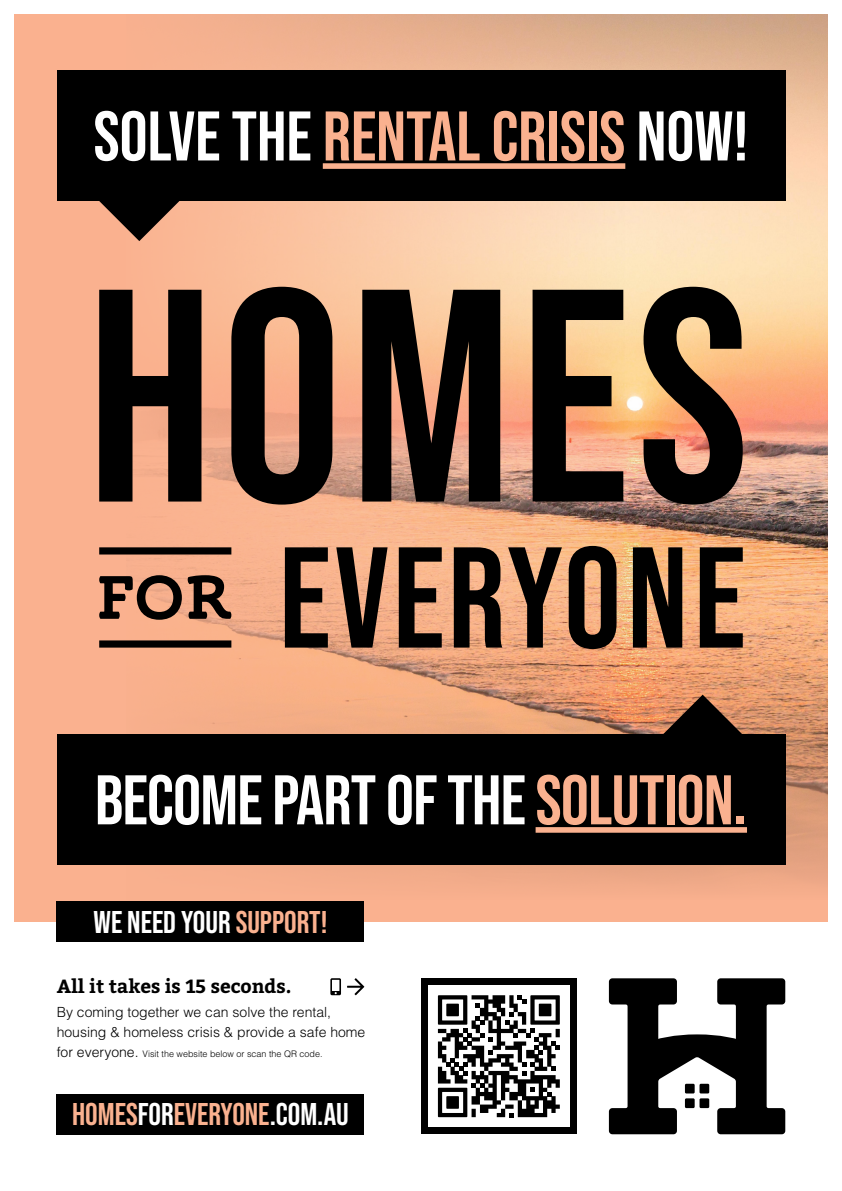
<style>
.page{position:relative;width:842px;height:1191px;background:#fff}
.page>*{position:absolute;margin:0;border:0;box-sizing:border-box;transform-origin:0 0}
.t1{font:700 70px "Bebas Neue Pro";letter-spacing:-.01em;color:#fff}
.t2{font:700 31.4px "Bebas Neue Pro";color:#fab18f}
.t3{font:700 31.4px "Bebas Neue Pro";color:#fff}
.t4{font:700 19px "Bitter";color:#000}
.t5{font:300 14px/20px "Helvetica LT Std";color:#000}
.t6{font:300 9px "Helvetica LT Std";color:#000}
.s1{color:#fab18f}
.s2{font-size:14px}
.s3{color:#fff}
</style>
<div class="page">
<div style="left:14px;top:14px;width:814px;height:907px;background:#fab18f"></div>
<img style="left:126px;top:14px;width:702px;height:652px">
<svg style="left:56px;top:666px;width:772px;height:255px"></svg>
<svg style="left:99px;top:201px;width:80px;height:40px"></svg>
<svg style="left:663px;top:694px;width:80px;height:40px"></svg>
<div style="left:421px;top:978px;width:156px;height:156px;background:#000"></div>
<div style="left:428px;top:985px;width:142px;height:142px;background:#fff"></div>
<svg style="left:438px;top:995px;width:122px;height:122px"></svg>
<svg style="left:609px;top:978px;width:176px;height:156px"></svg>
<div style="left:57px;top:1093px;width:307px;height:41px;background:#000"></div>
<div style="left:57px;top:901px;width:307px;height:40px;background:#000"></div>
<svg style="left:330px;top:978px;width:11px;height:17px"></svg>
<svg style="left:347px;top:978px;width:17px;height:17px"></svg>
<div style="left:57px;top:71px;width:728px;height:130px;background:#000"></div>
<div style="left:323px;top:163px;width:302px;height:6px;background:#fab18f"></div>
<div style="left:57px;top:734px;width:728px;height:131px;background:#000"></div>
<div style="left:536px;top:827px;width:211px;height:5px;background:#fab18f"></div>
<svg style="left:99px;top:287px;width:644px;height:362px"></svg>
<h1 class="t1" style="left:94px;top:96px;width:656px">SOLVE THE <span class="s1">RENTAL CRISIS</span> NOW!</h1>
<h1 class="t1" style="left:95px;top:760px;width:653px">BECOME PART OF THE <span class="s1">SOLUTION.</span></h1>
<h2 class="t3" style="left:94px;top:903px;width:235px">WE NEED YOUR <span class="s1">SUPPORT!</span></h2>
<h3 class="t4" style="left:57px;top:975px;width:236px">All it takes is 15 seconds.</h3>
<p class="t5" style="left:57px;top:1002px;width:310px">By coming together we can solve the rental, housing &amp; homeless crisis &amp; provide a safe home</p>
<p class="t6" style="left:57px;top:1048px;width:267px"><span class="s2">for everyone.</span> Visit the website below or scan the QR code.</p>
<h2 class="t2" style="left:72px;top:1096px;width:278px">HOMES<span class="s3">FOR</span>EVERYONE<span class="s3">.COM.AU</span></h2>
</div>
